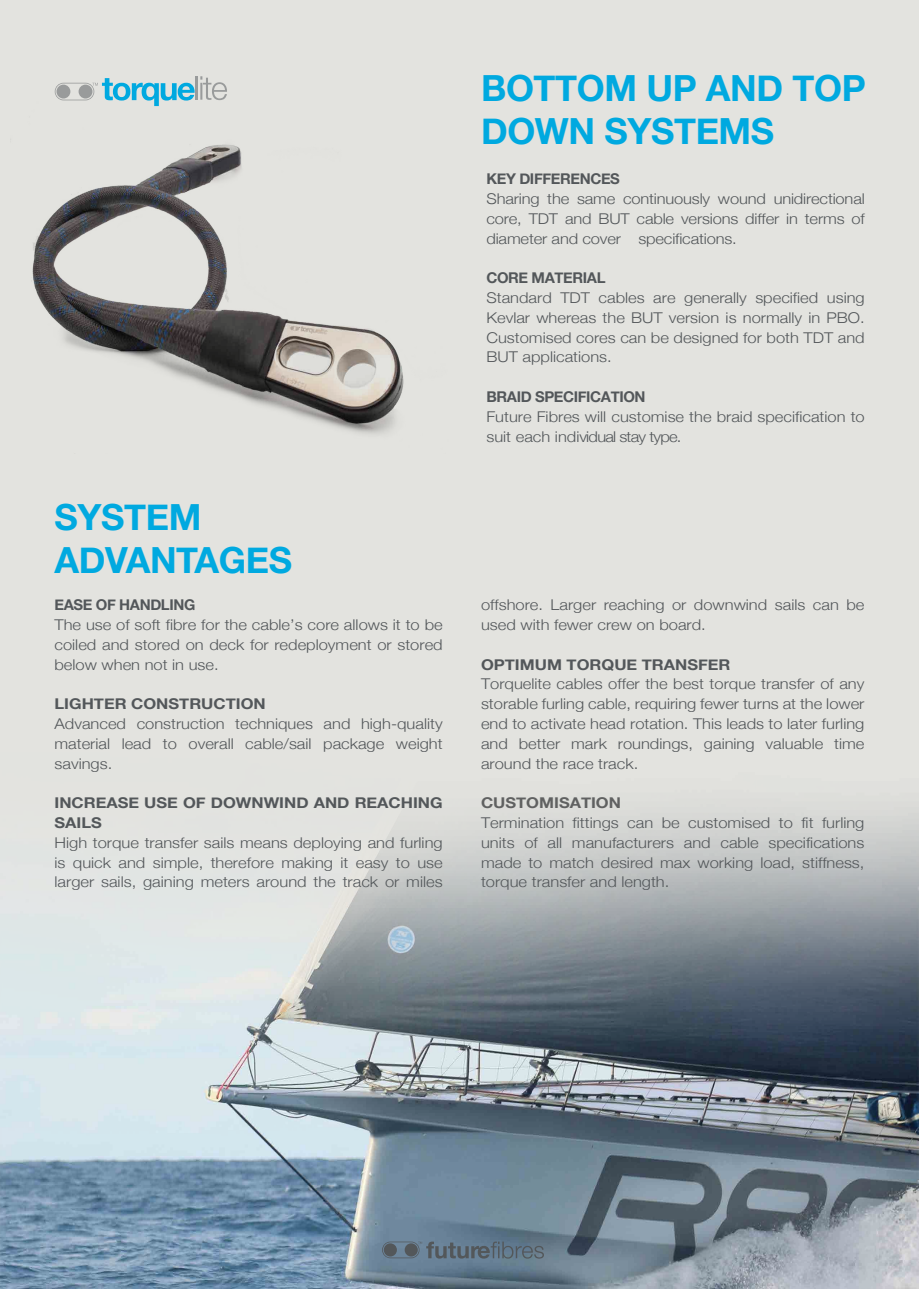
<style>
.page{position:relative;width:919px;height:1289px;background:#fff}
.page>*{position:absolute;margin:0;border:0;box-sizing:border-box;transform-origin:0 0}
.t1{font:700 36px/43.2px "Helvetica Neue";letter-spacing:-.01em;color:#00a9e0}
.t2{font:300 14.85px/19.8px "Helvetica Neue";color:#53575a;text-align:justify;scale:1.11 1}
.t3{font:700 14.85px/19.8px "Helvetica Neue";color:#53575a;scale:1.11 1}
.t4{font:700 14.85px "Helvetica Neue";letter-spacing:-.025em;color:#53575a}
.t5{font:700 14.85px "Helvetica Neue";color:#606161;scale:1.11 1}
</style>
<div class="page">
<img style="left:10px;top:95px;width:449px;height:359px">
<img style="left:0;top:752px;width:918px;height:536px">
<svg style="left:382px;top:1241px;width:162px;height:17px;background:#5f707e"></svg>
<svg style="left:55px;top:76px;width:172px;height:30px;background:#adced6"></svg>
<h1 class="t1" style="left:54px;top:496px;width:239px">SYSTEM<br>ADVANTAGES</h1>
<p class="t4" style="left:54px;top:593px;width:142px">EASE OF HANDLING</p>
<p class="t2" style="left:54px;top:613px;width:351px">The use of soft fibre for the cable’s core allows it to be coiled and stored on deck for redeployment or stored below when not in use.</p>
<p class="t3" style="left:54px;top:694px;width:192px">LIGHTER CONSTRUCTION</p>
<p class="t2" style="left:54px;top:712px;width:351px">Advanced construction techniques and high-quality material lead to overall cable/sail package weight savings.</p>
<p class="t3" style="left:54px;top:793px;width:351px">INCREASE USE OF DOWNWIND AND REACHING<br>SAILS</p>
<p class="t2" style="left:54px;top:831px;width:351px">High torque transfer sails means deploying and furling is quick and simple, therefore making it easy to use larger sails, gaining meters around the track or miles</p>
<h1 class="t1" style="left:481px;top:68px;width:386px">BOTTOM UP AND TOP<br>DOWN SYSTEMS</h1>
<p class="t4" style="left:486px;top:167px;width:135px">KEY DIFFERENCES</p>
<p class="t2" style="left:486px;top:188px;width:342px">Sharing the same continuously wound unidirectional core, TDT and BUT cable versions differ in terms of diameter and cover specifications.</p>
<p class="t4" style="left:486px;top:266px;width:120px">CORE MATERIAL</p>
<p class="t2" style="left:486px;top:287px;width:342px">Standard TDT cables are generally specified using Kevlar whereas the BUT version is normally in PBO.<br>Customised cores can be designed for both TDT and BUT applications.</p>
<p class="t4" style="left:486px;top:385px;width:161px">BRAID SPECIFICATION</p>
<p class="t2" style="left:486px;top:405px;width:342px">Future Fibres will customise the braid specification to suit each individual stay type.</p>
<p class="t2" style="left:481px;top:594px;width:347px">offshore. Larger reaching or downwind sails can be used with fewer crew on board.</p>
<p class="t3" style="left:481px;top:654px;width:226px">OPTIMUM TORQUE TRANSFER</p>
<p class="t2" style="left:481px;top:673px;width:347px">Torquelite cables offer the best torque transfer of any storable furling cable, requiring fewer turns at the lower end to activate head rotation. This leads to later furling and better mark roundings, gaining valuable time around the race track.</p>
<p class="t5" style="left:481px;top:791px;width:128px">CUSTOMISATION</p>
<p class="t2" style="left:481px;top:811px;width:347px">Termination fittings can be customised to fit furling units of all manufacturers and cable specifications made to match desired max working load, stiffness, torque transfer and length.</p>
</div>
